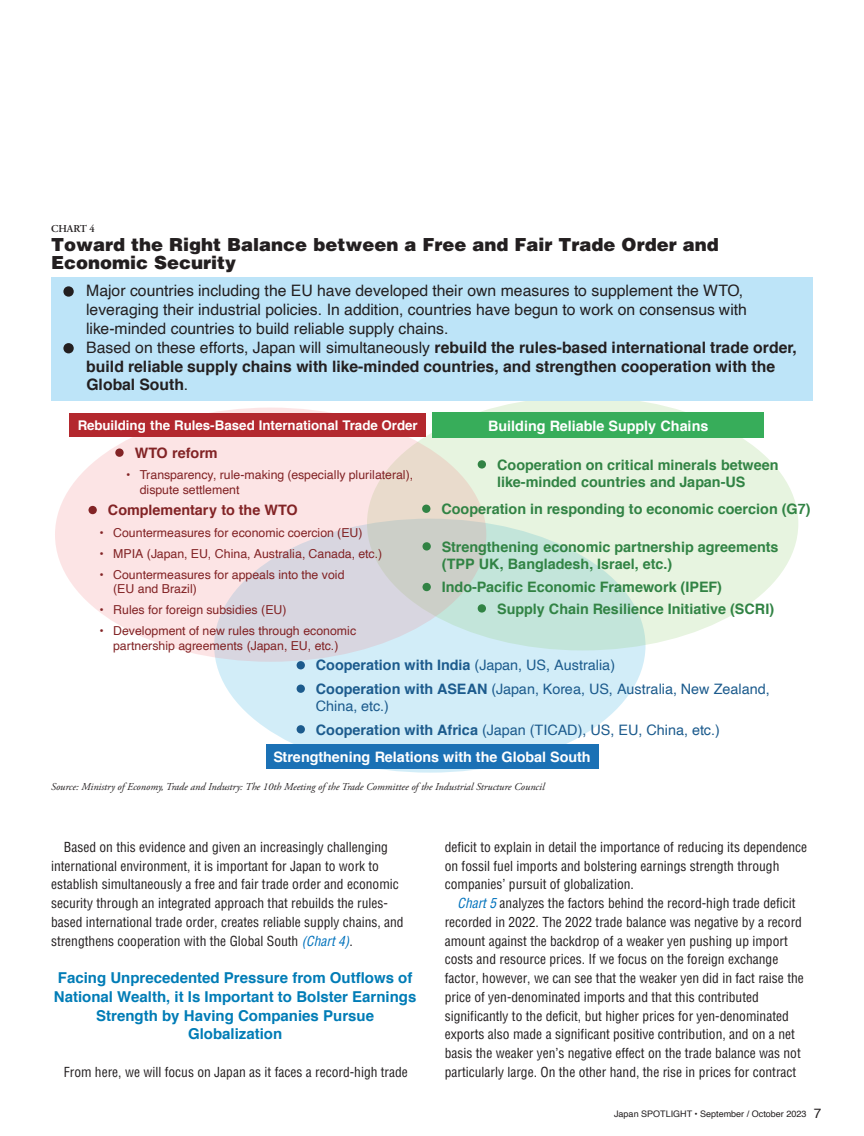
<style>
.page{position:relative;width:864px;height:1136px;background:#fff}
.page>*{position:absolute;margin:0;border:0;box-sizing:border-box;transform-origin:0 0}
.t1{font:900 18px/18px "Helvetica";color:#231f20}
.t2{font:15.75px/18.9px "Helvetica";color:#231f20}
.t3{font:700 15px/18.8px "Helvetica";color:#007cb6;text-align:center}
.t4{font:700 14.4px/17.2px "Helvetica";color:#318344}
.t5{font:14.4px/23.4px "Helvetica";color:#1c5b8d}
.t6{font:700 14.4px "Helvetica";color:#fff}
.t7{font:700 14.4px "Helvetica";color:#822325}
.t8{font:condensed 13.5px/18.8px "Helvetica";color:#231f20}
.t9{font:700 13.35px "Helvetica";letter-spacing:-.005em;color:#fff}
.t10{font:12.3px/14.7px "Helvetica";color:#822325}
.t11{font:italic 10.5px "Adobe Garamond Pro";color:#231f20}
.t12{font:600 10.5px "Adobe Garamond Pro";color:#231f20}
.t13{font:9px "Helvetica";color:#231f20}
.s1{font-weight:700}
.s2{font-style:italic;color:#0072bc}
.s3{font-size:13.5px}
</style>
<div class="page">
<div style="left:214px;top:518px;width:431px;height:254px;background:#d2edf8;border-radius:50%"></div>
<svg style="left:367px;top:396px;width:431px;height:254px;background:#ddefde"></svg>
<svg style="left:55px;top:407px;width:431px;height:254px;background:#eddddf"></svg>
<div style="left:432px;top:413px;width:331px;height:25px;background:#37ad5a"></div>
<svg style="left:115px;top:448px;width:9px;height:9px"></svg>
<div style="left:266px;top:744px;width:332px;height:25px;background:#1b71b5"></div>
<div style="left:69px;top:413px;width:357px;height:24px;background:#b3282e"></div>
<svg style="left:88px;top:506px;width:9px;height:8px"></svg>
<svg style="left:477px;top:460px;width:9px;height:8px"></svg>
<svg style="left:422px;top:542px;width:8px;height:8px"></svg>
<svg style="left:422px;top:583px;width:8px;height:8px"></svg>
<svg style="left:477px;top:604px;width:9px;height:8px"></svg>
<svg style="left:422px;top:504px;width:8px;height:9px"></svg>
<svg style="left:296px;top:661px;width:9px;height:8px"></svg>
<svg style="left:296px;top:684px;width:9px;height:8px"></svg>
<svg style="left:296px;top:725px;width:9px;height:8px"></svg>
<div style="left:51px;top:277px;width:761px;height:123px;background:#bde4f8"></div>
<svg style="left:63px;top:286px;width:11px;height:10px"></svg>
<svg style="left:63px;top:343px;width:11px;height:10px"></svg>
<p class="t12" style="left:51px;top:223px;width:45px">CHART 4</p>
<h1 class="t1" style="left:51px;top:235px;width:669px">Toward the Right Balance between a Free and Fair Trade Order and<br>Economic Security</h1>
<p class="t2" style="left:86px;top:281px;width:711px">Major countries including the EU have developed their own measures to supplement the WTO, leveraging their industrial policies. In addition, countries have begun to work on consensus with like-minded countries to build reliable supply chains.<br>Based on these efforts, Japan will simultaneously <span class="s1">rebuild the rules-based international trade order, build reliable supply chains with like-minded countries, and strengthen cooperation with the Global South</span>.</p>
<p class="t9" style="left:78px;top:415px;width:341px">Rebuilding the Rules-Based International Trade Order</p>
<p class="t7" style="left:135px;top:441px;width:84px">WTO reform</p>
<p class="t10" style="left:140px;top:468px;width:275px;text-indent:-14px">• Transparency, rule-making (especially plurilateral), dispute settlement</p>
<p class="t7" style="left:108px;top:498px;width:191px">Complementary to the WTO</p>
<p class="t10" style="left:99px;top:525px;width:264px">• Countermeasures for economic coercion (EU)</p>
<p class="t10" style="left:99px;top:546px;width:284px">• MPIA (Japan, EU, China, Australia, Canada, etc.)</p>
<p class="t10" style="left:113px;top:567px;width:233px;text-indent:-14px">• Countermeasures for appeals into the void (EU and Brazil)</p>
<p class="t10" style="left:99px;top:603px;width:188px">• Rules for foreign subsidies (EU)</p>
<p class="t10" style="left:99px;top:624px;width:258px;text-align:center">• Development of new rules through economic partnership agreements (Japan, EU, etc.)</p>
<p class="t6" style="left:488px;top:414px;width:222px">Building Reliable Supply Chains</p>
<p class="t4" style="left:497px;top:456px;width:283px">Cooperation on critical minerals between like-minded countries and Japan-US</p>
<p class="t4" style="left:441px;top:500px;width:370px">Cooperation in responding to economic coercion (G7)</p>
<p class="t4" style="left:442px;top:538px;width:338px">Strengthening economic partnership agreements (TPP UK, Bangladesh, Israel, etc.)</p>
<p class="t4" style="left:497px;top:576px;width:278px;line-height:21.3px;text-indent:-55px">Indo-Pacific Economic Framework (IPEF)<br>Supply Chain Resilience Initiative (SCRI)</p>
<p class="t5" style="left:316px;top:654px;width:455px"><span class="s1">Cooperation with India</span> (Japan, US, Australia)<br><span class="s1">Cooperation with ASEAN</span> (Japan, Korea, US, Australia, New Zealand,</p>
<p class="t5" style="left:316px;top:694px;width:405px">China, etc.)<br><span class="s1">Cooperation with Africa</span> (Japan (TICAD), US, EU, China, etc.)</p>
<p class="t6" style="left:273px;top:745px;width:318px">Strengthening Relations with the Global South</p>
<p class="t11" style="left:51px;top:780px;width:495px">Source: Ministry of Economy, Trade and Industry: The 10th Meeting of the Trade Committee of the Industrial Structure Council</p>
<p class="t8" style="left:51px;top:837px;width:354px;text-indent:13px">Based on this evidence and given an increasingly challenging international environment, it is important for Japan to work to establish simultaneously a free and fair trade order and economic security through an integrated approach that rebuilds the rules&shy;based international trade order, creates reliable supply chains, and strengthens cooperation with the Global South <span class="s2">(Chart 4)</span>.</p>
<p class="t3" style="left:54px;top:968px;width:364px">Facing Unprecedented Pressure from Outflows of National Wealth, it Is Important to Bolster Earnings Strength by Having Companies Pursue Globalization</p>
<p class="t8" style="left:64px;top:1062px;width:345px">From here, we will focus on Japan as it faces a record-high trade</p>
<p class="t8" style="left:444px;top:837px;width:364px">deficit to explain in detail the importance of reducing its dependence on fossil fuel imports and bolstering earnings strength through companies’ pursuit of globalization.</p>
<p class="t8" style="left:444px;top:893px;width:360px;text-indent:13px"><span class="s2">Chart 5</span> analyzes the factors behind the record-high trade deficit recorded in 2022. The 2022 trade balance was negative by a record amount against the backdrop of a weaker yen pushing up import costs and resource prices. If we focus on the foreign exchange factor, however, we can see that the weaker yen did in fact raise the price of yen-denominated imports and that this contributed significantly to the deficit, but higher prices for yen-denominated exports also made a significant positive contribution, and on a net basis the weaker yen’s negative effect on the trade balance was not particularly large. On the other hand, the rise in prices for contract</p>
<p class="t13" style="left:614px;top:1106px;width:209px">Japan SPOTLIGHT • September / October 2023 <span class="s3">7</span></p>
</div>
